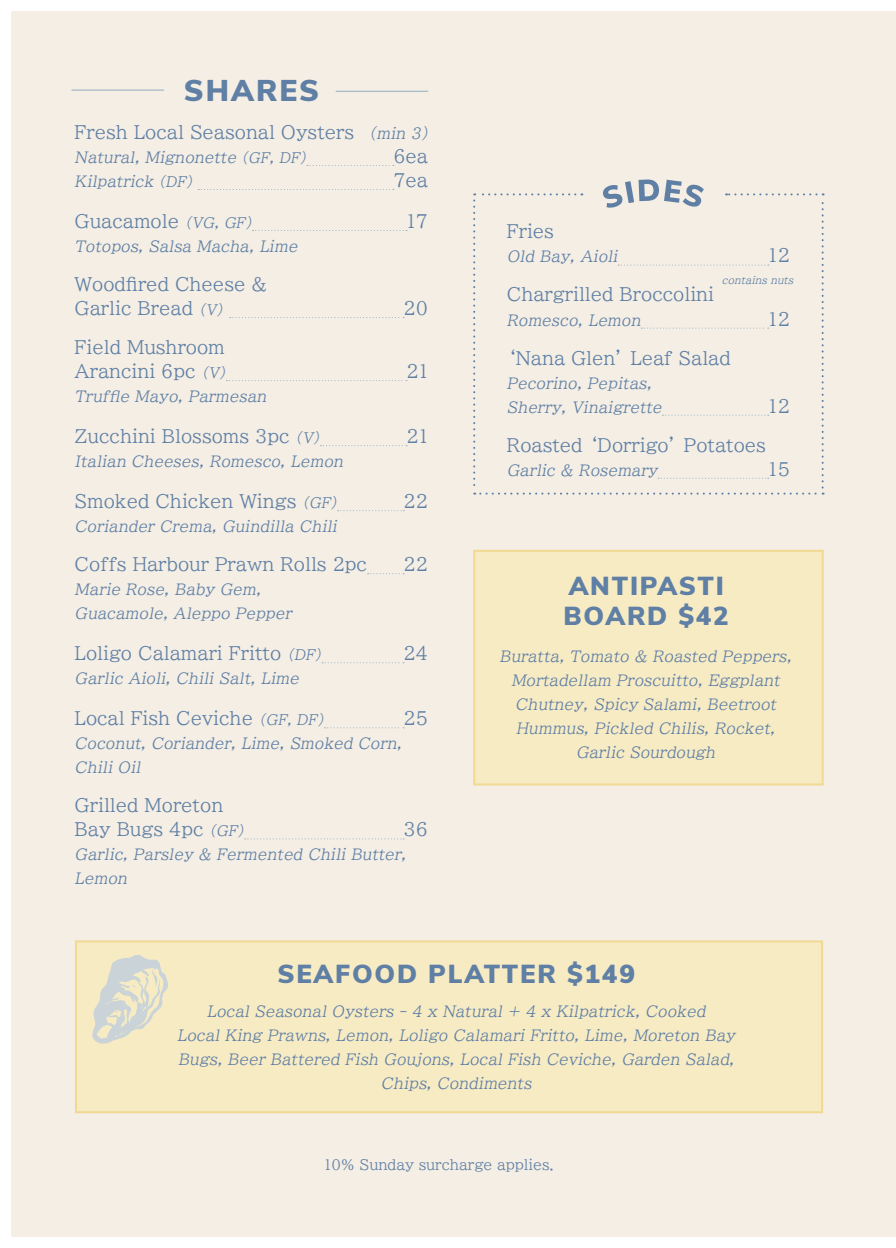
<style>
.page{position:relative;width:896px;height:1248px;background:#fff}
.page>*{position:absolute;margin:0;border:0;box-sizing:border-box;transform-origin:0 0}
.Section_Heading_-_Blue{font:900 30px "Nunito Sans";letter-spacing:.07em;color:#5f7fa5}
.Section_Heading_-_Blue-2{font:900 26px/30px "Nunito Sans";letter-spacing:.07em;color:#5f7fa5}
.Line_Item_-_Blue{font:18px/24px "BIZUDP Mincho";color:#5f7fa5}
.Line_Item_-_Blue-2{font:italic 15px/24px "BIZUDP Mincho";color:#5f7fa5}
.Small_Print{font:14px "BIZUDP Mincho";color:#5f7fa5}
.Section_Heading_-_Blue-3{font:italic 10px "BIZUDP Mincho";color:#5f7fa5}
.s1{font-style:italic;font-size:15px}
.s2{font-size:14px}
.s3{font-style:italic;font-size:14px}
</style>
<div class="page">
<div style="left:11px;top:11px;width:873px;height:1225px;background:#f4eee4"></div>
<div style="left:850px;top:11px;width:46px;height:1225px;background:#f4eee4"></div>
<div style="left:473px;top:549px;width:350px;height:236px;background:#f7ebc4;border:2px solid #f1cb5a"></div>
<hr style="left:336px;top:91px;width:92px;height:1px;background:#90aec1">
<svg style="left:307px;top:165px;width:87px;height:1px"></svg>
<svg style="left:198px;top:189px;width:196px;height:1px"></svg>
<svg style="left:253px;top:230px;width:154px;height:1px"></svg>
<svg style="left:230px;top:317px;width:174px;height:1px"></svg>
<svg style="left:226px;top:380px;width:181px;height:1px"></svg>
<svg style="left:320px;top:445px;width:87px;height:1px"></svg>
<svg style="left:338px;top:510px;width:66px;height:1px"></svg>
<svg style="left:368px;top:573px;width:36px;height:1px"></svg>
<svg style="left:322px;top:662px;width:82px;height:1px"></svg>
<svg style="left:324px;top:727px;width:80px;height:1px"></svg>
<svg style="left:245px;top:838px;width:159px;height:1px"></svg>
<svg style="left:473px;top:179px;width:350px;height:315px"></svg>
<div style="left:75px;top:940px;width:748px;height:173px;background:#f7ebc4;border:2px solid #f1cb5a"></div>
<svg style="left:92px;top:954px;width:76px;height:89px"></svg>
<hr style="left:71px;top:90px;width:93px;height:1px;background:#90aec1">
<p class="Section_Heading_-_Blue" style="left:184px;top:68px;width:137px">SHARES</p>
<p class="Line_Item_-_Blue" style="left:75px;top:120px;width:358px">Fresh Local Seasonal Oysters <span class="s1">(min 3)</span></p>
<p class="Line_Item_-_Blue-2" style="left:75px;top:145px;width:236px">Natural, Mignonette <span class="s2">(GF, DF)</span></p>
<p class="Line_Item_-_Blue" style="left:393px;top:144px;width:36px">6ea</p>
<p class="Line_Item_-_Blue-2" style="left:75px;top:169px;width:122px">Kilpatrick <span class="s2">(DF)</span></p>
<p class="Line_Item_-_Blue" style="left:393px;top:168px;width:36px">7ea</p>
<p class="Line_Item_-_Blue" style="left:75px;top:209px;width:181px">Guacamole <span class="s3">(VG, GF)</span></p>
<p class="Line_Item_-_Blue" style="left:406px;top:209px;width:23px">17</p>
<p class="Line_Item_-_Blue-2" style="left:75px;top:234px;width:227px">Totopos, Salsa Macha, Lime</p>
<p class="Line_Item_-_Blue" style="left:75px;top:272px;width:194px">Woodfired Cheese &amp;<br>Garlic Bread <span class="s3">(V)</span></p>
<p class="Line_Item_-_Blue" style="left:404px;top:296px;width:26px">20</p>
<p class="Line_Item_-_Blue" style="left:75px;top:335px;width:155px">Field Mushroom<br>Arancini 6pc <span class="s3">(V)</span></p>
<p class="Line_Item_-_Blue" style="left:406px;top:359px;width:23px">21</p>
<p class="Line_Item_-_Blue-2" style="left:75px;top:384px;width:196px">Truffle Mayo, Parmesan</p>
<p class="Line_Item_-_Blue" style="left:75px;top:424px;width:249px">Zucchini Blossoms 3pc <span class="s3">(V)</span></p>
<p class="Line_Item_-_Blue" style="left:406px;top:424px;width:23px">21</p>
<p class="Line_Item_-_Blue-2" style="left:75px;top:449px;width:273px">Italian Cheeses, Romesco, Lemon</p>
<p class="Line_Item_-_Blue" style="left:75px;top:489px;width:266px">Smoked Chicken Wings <span class="s3">(GF)</span></p>
<p class="Line_Item_-_Blue" style="left:404px;top:489px;width:26px">22</p>
<p class="Line_Item_-_Blue-2" style="left:75px;top:514px;width:266px">Coriander Crema, Guindilla Chili</p>
<p class="Line_Item_-_Blue" style="left:75px;top:552px;width:294px">Coffs Harbour Prawn Rolls 2pc</p>
<p class="Line_Item_-_Blue" style="left:404px;top:552px;width:26px">22</p>
<p class="Line_Item_-_Blue-2" style="left:75px;top:577px;width:221px">Marie Rose, Baby Gem,<br>Guacamole, Aleppo Pepper</p>
<p class="Line_Item_-_Blue" style="left:75px;top:641px;width:251px">Loligo Calamari Fritto <span class="s3">(DF)</span></p>
<p class="Line_Item_-_Blue" style="left:404px;top:641px;width:26px">24</p>
<p class="Line_Item_-_Blue-2" style="left:75px;top:666px;width:228px">Garlic Aioli, Chili Salt, Lime</p>
<p class="Line_Item_-_Blue" style="left:75px;top:706px;width:253px">Local Fish Ceviche <span class="s3">(GF, DF)</span></p>
<p class="Line_Item_-_Blue" style="left:404px;top:706px;width:26px">25</p>
<p class="Line_Item_-_Blue-2" style="left:75px;top:731px;width:331px">Coconut, Coriander, Lime, Smoked Corn,<br>Chili Oil</p>
<p class="Line_Item_-_Blue" style="left:75px;top:793px;width:173px">Grilled Moreton<br>Bay Bugs 4pc <span class="s3">(GF)</span></p>
<p class="Line_Item_-_Blue" style="left:404px;top:817px;width:26px">36</p>
<p class="Line_Item_-_Blue-2" style="left:75px;top:842px;width:336px">Garlic, Parsley &amp; Fermented Chili Butter,<br>Lemon</p>
<p class="Line_Item_-_Blue" style="left:507px;top:220px;width:49px">Fries</p>
<p class="Line_Item_-_Blue-2" style="left:507px;top:245px;width:115px">Old Bay, Aioli</p>
<p class="Line_Item_-_Blue" style="left:768px;top:244px;width:23px">12</p>
<p class="Line_Item_-_Blue" style="left:507px;top:283px;width:209px">Chargrilled Broccolini</p>
<p class="Line_Item_-_Blue-2" style="left:507px;top:308px;width:138px">Romesco, Lemon</p>
<p class="Line_Item_-_Blue" style="left:768px;top:307px;width:23px">12</p>
<p class="Line_Item_-_Blue" style="left:507px;top:346px;width:225px">‘Nana Glen’ Leaf Salad</p>
<p class="Line_Item_-_Blue-2" style="left:507px;top:371px;width:159px">Pecorino, Pepitas,<br>Sherry, Vinaigrette</p>
<p class="Section_Heading_-_Blue-3" style="left:722px;top:275px;width:75px">contains nuts</p>
<p class="Line_Item_-_Blue" style="left:768px;top:394px;width:23px">12</p>
<p class="Line_Item_-_Blue" style="left:507px;top:433px;width:261px">Roasted ‘Dorrigo’ Potatoes</p>
<p class="Line_Item_-_Blue-2" style="left:507px;top:458px;width:155px">Garlic &amp; Rosemary</p>
<p class="Line_Item_-_Blue" style="left:768px;top:457px;width:23px">15</p>
<p class="Section_Heading_-_Blue-2" style="left:563px;top:570px;width:167px">ANTIPASTI<br>BOARD $42</p>
<p class="Line_Item_-_Blue-2" style="left:499px;top:644px;width:296px;text-align:center">Buratta, Tomato &amp; Roasted Peppers,<br>Mortadellam Proscuitto, Eggplant<br>Chutney, Spicy Salami, Beetroot<br>Hummus, Pickled Chilis, Rocket,<br>Garlic Sourdough</p>
<p class="Section_Heading_-_Blue-2" style="left:277px;top:957px;width:359px">SEAFOOD PLATTER $149</p>
<p class="Line_Item_-_Blue-2" style="left:177px;top:999px;width:562px;text-align:center">Local Seasonal Oysters - 4 x Natural + 4 x Kilpatrick, Cooked<br>Local King Prawns, Lemon, Loligo Calamari Fritto, Lime, Moreton Bay Bugs, Beer Battered Fish Gouj ons, Local Fish Ceviche, Garden Salad, Chips, Condiments</p>
<p class="Small_Print" style="left:324px;top:1157px;width:232px">10% Sunday surcharge applies.</p>
</div>
